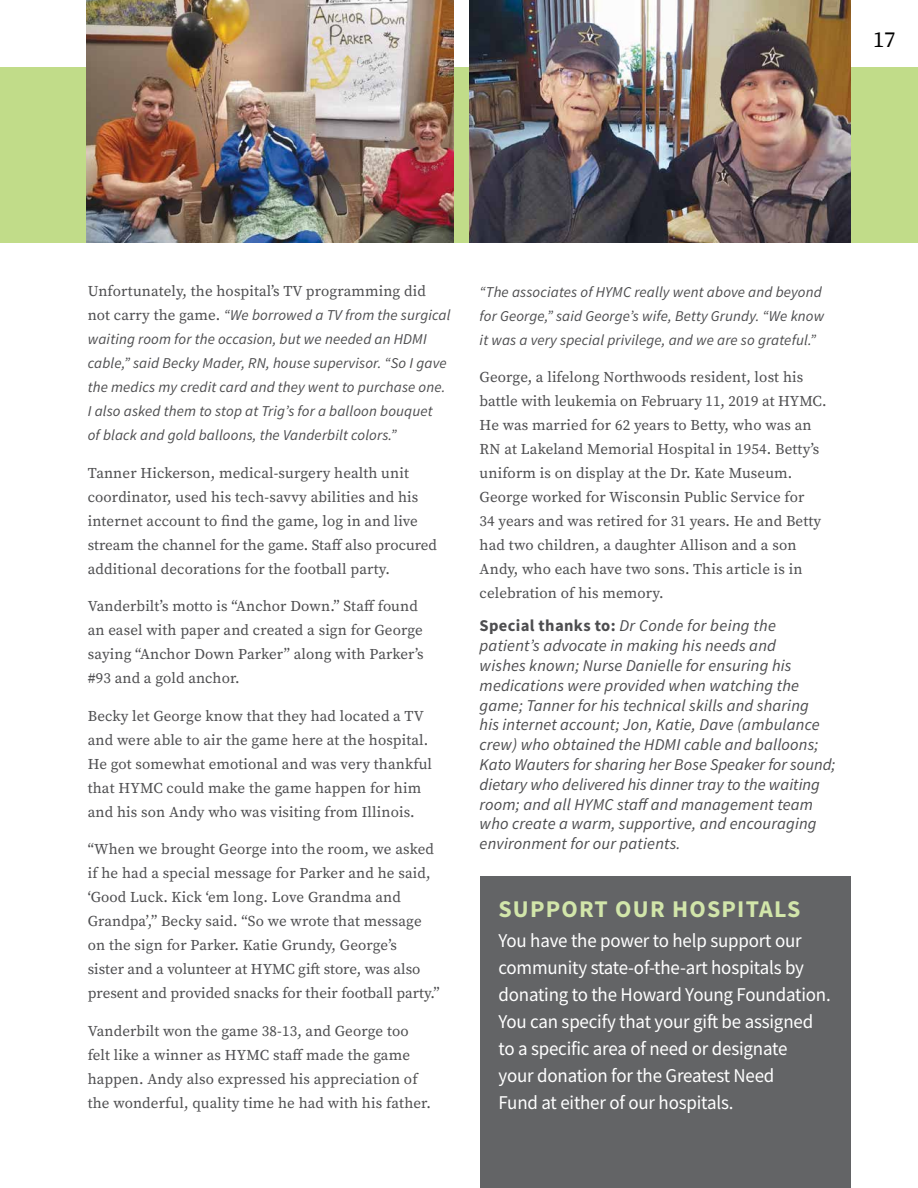
<style>
.page{position:relative;width:918px;height:1188px;background:#fff}
.page>*{position:absolute;margin:0;border:0;box-sizing:border-box;transform-origin:0 0}
.t1{font:700 24px "Source Sans Pro";letter-spacing:.05em;color:#d2e6aa}
.t2{font:22.5px "Source Serif Pro";color:#000}
.t3{font:19.5px/27px "Source Sans Pro";letter-spacing:-.01em;color:#fff}
.t4{font:italic 16.5px/19.8px "Source Sans Pro";letter-spacing:.01em;color:#4d4d4f}
.t5{font:15px/24px "Source Serif Pro";letter-spacing:.01em;color:#4d4d4f}
.t6{font:italic 15px/24px "Source Sans Pro";letter-spacing:.01em;color:#4d4d4f}
.s1{font-family:"Source Serif Pro";font-style:normal}
.s2{font-weight:700;font-style:normal}
</style>
<div class="page">
<div style="left:0;top:68px;width:918px;height:175px;background:#c1dc89"></div>
<div style="left:480px;top:877px;width:371px;height:311px;background:#636466"></div>
<img style="left:470px;top:0;width:381px;height:243px">
<img style="left:87px;top:0;width:367px;height:243px">
<h2 class="t2" style="left:873px;top:25px;width:24px">17</h2>
<p class="t5" style="left:88px;top:279px;width:340px">Unfortunately, the hospital’s TV programming did</p>
<p class="t6" style="left:88px;top:303px;width:364px"><span class="s1">not carry the game.</span> “We borrowed a TV from the surgical waiting room for the occasion, but we needed an HDMI cable,” said Becky Mader, RN, house supervisor. “So I gave the medics my credit card and they went to purchase one.<br>I also asked them to stop at Trig’s for a balloon bouquet<br>of black and gold balloons, the Vanderbilt colors.”</p>
<p class="t5" style="left:88px;top:461px;width:351px">Tanner Hickerson, medical-surgery health unit coordinator, used his tech-savvy abilities and his internet account to find the game, log in and live stream the channel for the game. Staff also procured additional decorations for the football party.</p>
<p class="t5" style="left:88px;top:594px;width:337px">Vanderbilt’s motto is “Anchor Down.” Staff found an easel with paper and created a sign for George saying “Anchor Down Parker” along with Parker’s #93 and a gold anchor.</p>
<p class="t5" style="left:88px;top:704px;width:346px">Becky let George know that they had located a TV and were able to air the game here at the hospital.<br>He got somewhat emotional and was very thankful that HYMC could make the game happen for him and his son Andy who was visiting from Illinois.</p>
<p class="t5" style="left:88px;top:837px;width:353px">“When we brought George into the room, we asked if he had a special message for Parker and he said, ‘Good Luck. Kick ‘em long. Love Grandma and Grandpa’,” Becky said. “So we wrote that message on the sign for Parker. Katie Grundy, George’s<br>sister and a volunteer at HYMC gift store, was also present and provided snacks for their football party.”</p>
<p class="t5" style="left:88px;top:1019px;width:345px">Vanderbilt won the game 38-13, and George too felt like a winner as HYMC staff made the game happen. Andy also expressed his appreciation of the wonderful, quality time he had with his father.</p>
<p class="t6" style="left:480px;top:280px;width:346px">“The associates of HYMC really went above and beyond for George,” said George’s wife, Betty Grundy. “We know it was a very special privilege, and we are so grateful.”</p>
<p class="t5" style="left:480px;top:365px;width:348px">George, a lifelong Northwoods resident, lost his battle with leukemia on February 11, 2019 at HYMC.<br>He was married for 62 years to Betty, who was an RN at Lakeland Memorial Hospital in 1954. Betty’s uniform is on display at the Dr. Kate Museum.<br>George worked for Wisconsin Public Service for<br>34 years and was retired for 31 years. He and Betty had two children, a daughter Allison and a son Andy, who each have two sons. This article is in celebration of his memory.</p>
<p class="t4" style="left:480px;top:616px;width:357px"><span class="s2">Special thanks to:</span> Dr Conde for being the patient’s advocate in making his needs and<br>wishes known; Nurse Danielle for ensuring his medications were provided when watching the game; Tanner for his technical skills and sharing<br>his internet account; Jon, Katie, Dave (ambulance crew) who obtained the HDMI cable and balloons; Kato Wauters for sharing her Bose Speaker for sound; dietary who delivered his dinner tray to the waiting room; and all HYMC staff and management team who create a warm, supportive, and encouraging environment for our patients.</p>
<h1 class="t1" style="left:498px;top:894px;width:303px">SUPPORT OUR HOSPITALS</h1>
<p class="t3" style="left:498px;top:927px;width:334px">You have the power to help support our community state-of-the-art hospitals by donating to the Howard Young Foundation.<br>You can specify that your gift be assigned to a specific area of need or designate<br>your donation for the Greatest Need<br>Fund at either of our hospitals.</p>
</div>
